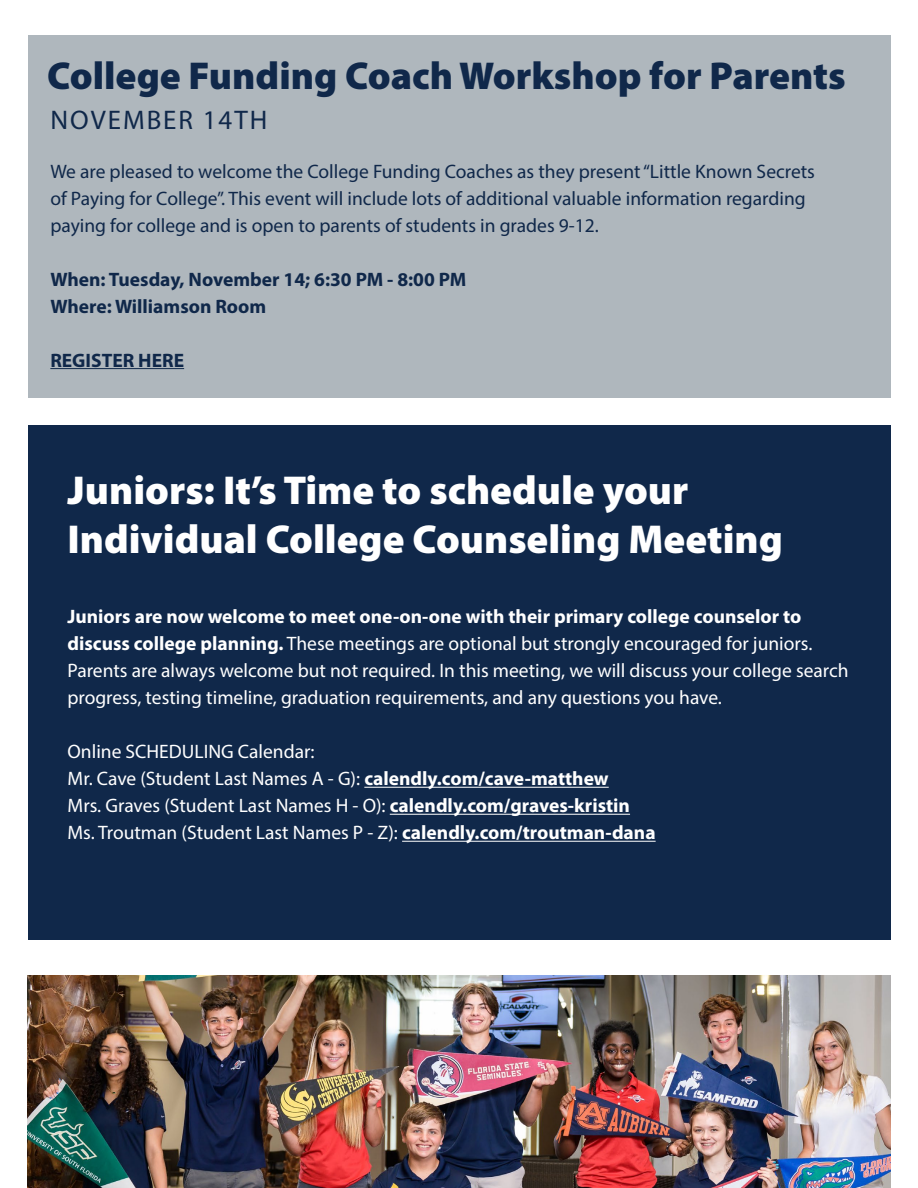
<style>
.page{position:relative;width:918px;height:1188px;background:#fff}
.page>*{position:absolute;margin:0;border:0;box-sizing:border-box;transform-origin:0 0}
.t1{font:900 40.5px/48.6px "Myriad Pro";color:#fff}
.t2{font:900 39px "Myriad Pro";color:#10284a}
.t3{font:27px "Myriad Variable Concept";letter-spacing:.075em;color:#10284a}
.t4{font:19.5px/27px "Myriad Pro";color:#fff}
.t5{font:19.5px/27px "Myriad Pro";color:#10284a}
.t6{font:700 19.5px/27px "Myriad Pro";color:#10284a}
.s1{font-weight:700}
</style>
<div class="page">
<div style="left:28px;top:35px;width:862px;height:362px;background:#afb7bd"></div>
<hr style="left:50px;top:368px;width:134px;height:1px;background:#10284a">
<div style="left:28px;top:426px;width:862px;height:514px;background:#10284a"></div>
<hr style="left:364px;top:787px;width:245px;height:1px;background:#fff">
<hr style="left:390px;top:814px;width:240px;height:1px;background:#fff">
<hr style="left:402px;top:841px;width:254px;height:1px;background:#fff">
<img style="left:28px;top:976px;width:862px;height:212px">
<h2 class="t2" style="left:47px;top:49px;width:800px">College Funding Coach Workshop for Parents</h2>
<h3 class="t3" style="left:50px;top:104px;width:219px">NOVEMBER 14TH</h3>
<p class="t5" style="left:50px;top:157px;width:766px">We are pleased to welcome the College Funding Coaches as they present “Little Known Secrets of Paying for College”. This event will include lots of additional valuable information regarding paying for college and is open to parents of students in grades 9-12.</p>
<p class="t6" style="left:50px;top:265px;width:418px">When: Tuesday, November 14; 6:30 PM - 8:00 PM<br>Where: Williamson Room</p>
<p class="t6" style="left:50px;top:346px;width:135px">REGISTER HERE</p>
<h1 class="t1" style="left:68px;top:465px;width:717px">Juniors: It’s Time to schedule your<br>Individual College Counseling Meeting</h1>
<p class="t4" style="left:68px;top:603px;width:783px"><span class="s1">Juniors are now welcome to meet one-on-one with their primary college counselor to discuss college planning.</span> These meetings are optional but strongly encouraged for juniors.<br>Parents are always welcome but not required. In this meeting, we will discuss your college search progress, testing timeline, graduation requirements, and any questions you have.</p>
<p class="t4" style="left:68px;top:738px;width:590px">Online SCHEDULING Calendar:<br>Mr. Cave (Student Last Names A - G): <span class="s1">calendly.com/cave-matthew<br></span>Mrs. Graves (Student Last Names H - O): <span class="s1">calendly.com/graves-kristin </span>Ms. Troutman (Student Last Names P - Z): <span class="s1">calendly.com/troutman-dana</span></p>
</div>
